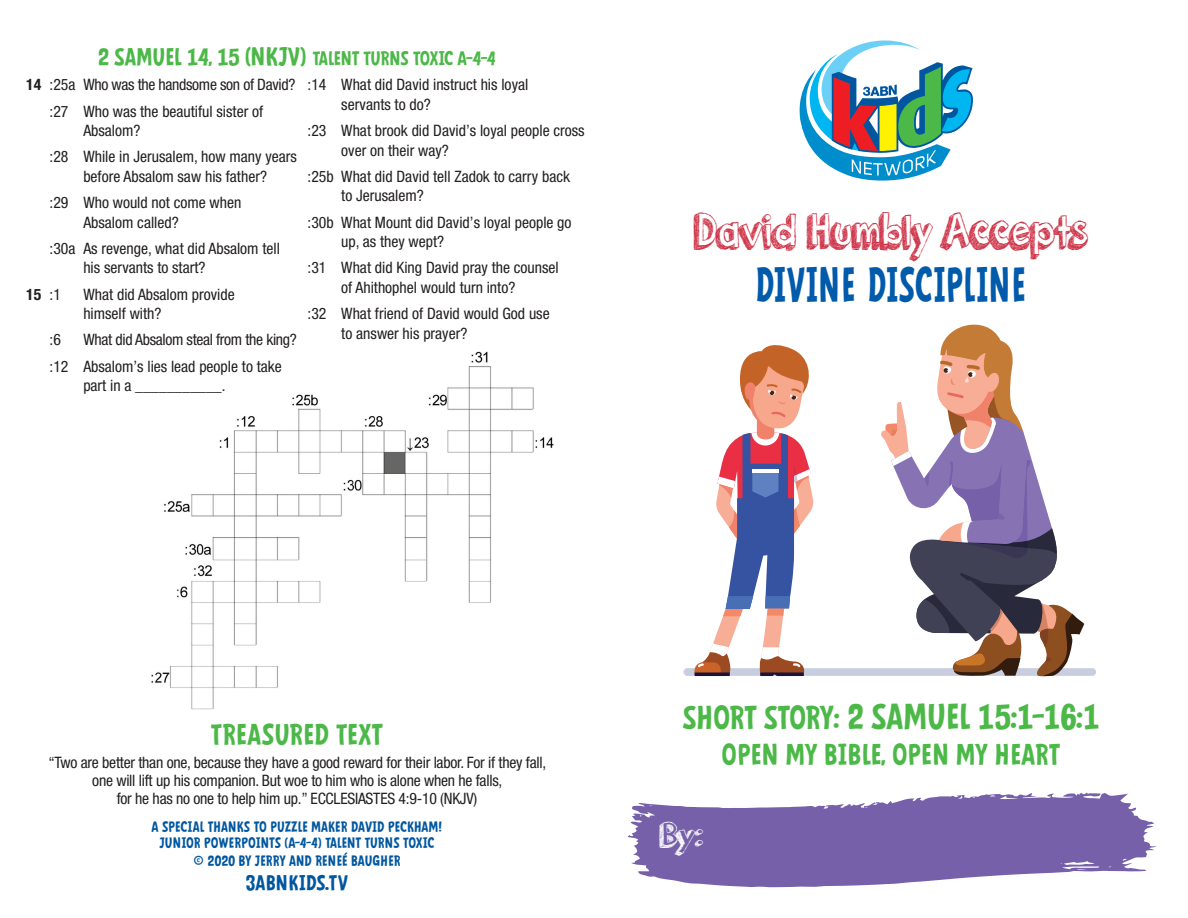
<style>
.page{position:relative;width:1188px;height:918px;background:#fff}
.page>*{position:absolute;margin:0;border:0;box-sizing:border-box;transform-origin:0 0}
.t1{font:53.4px "orangejuice";letter-spacing:-.02em;color:#ce3247;scale:.78 1}
.t2{font:44.7px "Mindflyers";color:#015aaa;scale:.78 1}
.t3{font:36.6px "orangejuice";color:#fff}
.t4{font:33px "Mindflyers";letter-spacing:-.015em;color:#4cb848}
.t5{font:27px "Mindflyers";color:#4cb848}
.t6{font:19.5px "Mindflyers";color:#01579f}
.t7{font:18px "Mindflyers";letter-spacing:-.03em;color:#4cb848}
.t8{font:condensed 15.75px/19.5px "Helvetica Neue LT Pro";color:#231f20}
.t9{font:condensed 15.75px "Helvetica Neue LT Pro";letter-spacing:-.02em;color:#231f20}
.t10{font:700 condensed 15.75px "Helvetica Neue LT Pro";color:#231f20}
.t11{font:13.5px "Mindflyers";color:#01579f}
.s1{font-size:22.5px}
.s2{font-size:24px}
.s3{font-size:30px}
</style>
<div class="page">
<svg style="left:799px;top:40px;width:174px;height:141px"></svg>
<svg style="left:627px;top:793px;width:530px;height:94px;fill:#7560a9"></svg>
<img style="left:151px;top:351px;width:403px;height:359px">
<div style="left:684px;top:668px;width:412px;height:8px;background:#c8cedf;border-radius:4px"></div>
<svg style="left:695px;top:345px;width:119px;height:331px"></svg>
<svg style="left:881px;top:324px;width:203px;height:353px"></svg>
<p class="t10" style="left:26px;top:75px;width:17px">14</p>
<p class="t10" style="left:26px;top:285px;width:17px">15</p>
<p class="t7" style="left:98px;top:47px;width:400px"><span class="s1">2 SAMUEL 14, 15</span> <span class="s2">(NKJV)</span> TALENT TURNS TOXIC A-4-4</p>
<p class="t9" style="left:50px;top:76px;width:247px">:25a Who was the handsome son of David?</p>
<p class="t8" style="left:83px;top:101px;width:181px;text-indent:-34px">:27 Who was the beautiful sister of<br>Absalom?</p>
<p class="t8" style="left:50px;top:147px;width:249px;text-align:center">:28 While in Jerusalem, how many years before Absalom saw his father?</p>
<p class="t8" style="left:83px;top:193px;width:159px;text-indent:-34px">:29 Who would not come when<br>Absalom called?</p>
<p class="t8" style="left:83px;top:238px;width:198px;text-indent:-34px">:30a As revenge, what did Absalom tell his servants to start?</p>
<p class="t8" style="left:50px;top:284px;width:13px">:1</p>
<p class="t8" style="left:83px;top:284px;width:153px">What did Absalom provide himself with?</p>
<p class="t8" style="left:50px;top:330px;width:13px">:6</p>
<p class="t9" style="left:83px;top:331px;width:215px">What did Absalom steal from the king?</p>
<p class="t8" style="left:83px;top:356px;width:200px;text-indent:-34px">:12 Absalom’s lies lead people to take part in a ___________.</p>
<p class="t8" style="left:341px;top:75px;width:189px;text-indent:-34px">:14 What did David instruct his loyal servants to do?</p>
<p class="t8" style="left:341px;top:121px;width:245px;text-indent:-34px">:23 What brook did David’s loyal people cross over on their way?</p>
<p class="t8" style="left:341px;top:166px;width:230px;text-indent:-34px">:25b What did David tell Zadok to carry back to Jerusalem?</p>
<p class="t8" style="left:341px;top:212px;width:232px;text-indent:-34px">:30b What Mount did David’s loyal people go up, as they wept?</p>
<p class="t8" style="left:341px;top:258px;width:219px;text-indent:-34px">:31 What did King David pray the counsel of Ahithophel would turn into?</p>
<p class="t8" style="left:341px;top:304px;width:210px;text-indent:-34px">:32 What friend of David would God use to answer his prayer?</p>
<p class="t1" style="left:694px;top:193px;width:507px">David Humbly Accepts</p>
<p class="t2" style="left:756px;top:257px;width:348px">DIVINE DISCIPLINE</p>
<p class="t5" style="left:211px;top:718px;width:174px">TREASURED TEXT</p>
<p class="t8" style="left:48px;top:753px;width:499px;line-height:18px;text-align:center">“Two are better than one, because they have a good reward for their labor. For if they fall, one will lift up his companion. But woe to him who is alone when he falls,<br>for he has no one to help him up.” ECCLESIASTES 4:9-10 (NKJV)</p>
<p class="t11" style="left:152px;top:818px;width:292px">A SPECIAL THANKS TO PUZZLE MAKER DAVID PECKHAM!</p>
<p class="t11" style="left:160px;top:835px;width:276px">JUNIOR POWERPOINTS (A-4-4) TALENT TURNS TOXIC</p>
<p class="t11" style="left:193px;top:853px;width:209px">© 2020 BY JERRY AND RENEÉ BAUGHER</p>
<p class="t6" style="left:246px;top:870px;width:104px">3ABNKIDS.TV</p>
<p class="t4" style="left:682px;top:697px;width:419px"><span class="s3">SHORT STORY:</span> 2 SAMUEL 15:1-16:1</p>
<p class="t5" style="left:722px;top:738px;width:340px">OPEN MY BIBLE, OPEN MY HEART</p>
<p class="t3" style="left:660px;top:809px;width:45px">By:</p>
</div>
